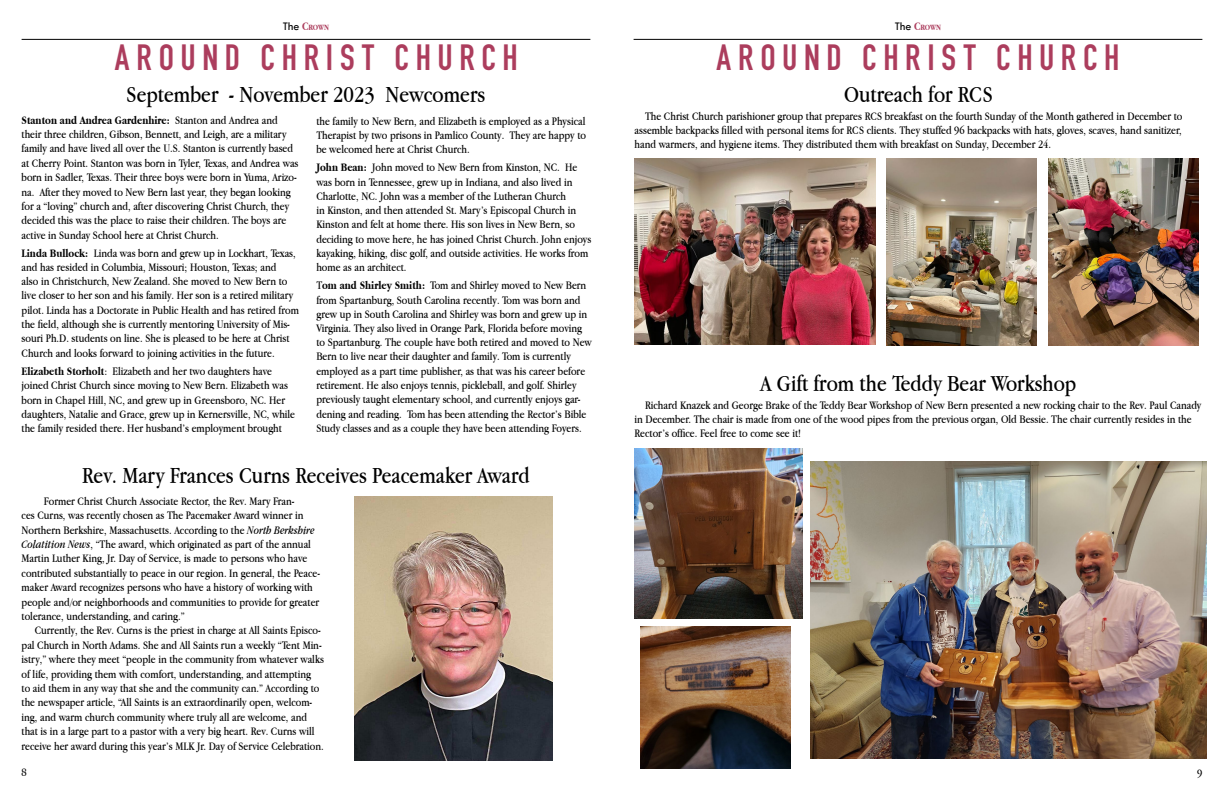
<style>
.page{position:relative;width:1224px;height:792px;background:#fff}
.page>*{position:absolute;margin:0;border:0;box-sizing:border-box;transform-origin:0 0}
.t1{font:700 36px "DIN Condensed";letter-spacing:.185em;color:#ac3d5d}
.t2{font:24px "Apple Garamond";color:#000}
.t3{font:12px/14.4px "Apple Garamond";color:#000}
.t4{font:700 8.4px "Apple Garamond";letter-spacing:-.005em;color:#ac3d5d}
.s1{font-family:"Tw Cen";font-weight:400;font-size:12px;color:#000}
.s2{font-size:12px}
.s3{font-weight:700}
.s4{font-style:italic}
</style>
<div class="page">
<hr style="left:634px;top:39px;width:568px;height:1px;background:#000">
<hr style="left:22px;top:39px;width:568px;height:1px;background:#000">
<img style="left:635px;top:158px;width:241px;height:187px">
<img style="left:887px;top:158px;width:149px;height:187px">
<img style="left:1048px;top:158px;width:150px;height:187px">
<img style="left:355px;top:497px;width:198px;height:264px">
<img style="left:635px;top:448px;width:167px;height:170px">
<img style="left:810px;top:462px;width:396px;height:297px">
<img style="left:641px;top:626px;width:150px;height:142px">
<p class="t4" style="left:283px;top:23px;width:48px"><span class="s1">The</span> <span class="s2">C</span>ROWN</p>
<h1 class="t1" style="left:115px;top:33px;width:405px">AROUND CHRIST CHURCH</h1>
<h2 class="t2" style="left:127px;top:80px;width:360px">September - November 2023 Newcomers</h2>
<p class="t3" style="left:22px;top:112px;width:278px"><span class="s3">Stanton and Andrea Gardenhire:</span> Stanton and Andrea and their three children, Gibson, Bennett, and Leigh, are a military family and have lived all over the U.S. Stanton is currently based at Cherry Point. Stanton was born in Tyler, Texas, and Andrea was born in Sadler, Texas. Their three boys were born in Yuma, Arizo&shy;na. After they moved to New Bern last year, they began looking for a “loving” church and, after discovering Christ Church, they decided this was the place to raise their children. The boys are active in Sunday School here at Christ Church.</p>
<p class="t3" style="left:22px;top:246px;width:279px"><span class="s3">Linda Bullock:</span> Linda was born and grew up in Lockhart, Texas, and has resided in Columbia, Missouri; Houston, Texas; and<br>also in Christchurch, New Zealand. She moved to New Bern to live closer to her son and his family. Her son is a retired military pilot. Linda has a Doctorate in Public Health and has retired from the field, although she is currently mentoring University of Mis&shy;souri Ph.D. students on line. She is pleased to be here at Christ Church and looks forward to joining activities in the future.</p>
<p class="t3" style="left:22px;top:363px;width:275px"><span class="s3">Elizabeth Storholt</span>: Elizabeth and her two daughters have joined Christ Church since moving to New Bern. Elizabeth was born in Chapel Hill, NC, and grew up in Greensboro, NC. Her daughters, Natalie and Grace, grew up in Kernersville, NC, while the family resided there. Her husband’s employment brought</p>
<p class="t3" style="left:316px;top:113px;width:271px;text-align:justify">the family to New Bern, and Elizabeth is employed as a Physical Therapist by two prisons in Pamlico County. They are happy to be welcomed here at Christ Church.</p>
<p class="t3" style="left:316px;top:160px;width:276px"><span class="s3">John Bean:</span> John moved to New Bern from Kinston, NC. He was born in Tennessee, grew up in Indiana, and also lived in Charlotte, NC. John was a member of the Lutheran Church<br>in Kinston, and then attended St. Mary’s Episcopal Church in Kinston and felt at home there. His son lives in New Bern, so deciding to move here, he has joined Christ Church. John enjoys kayaking, hiking, disc golf, and outside activities. He works from home as an architect.</p>
<p class="t3" style="left:316px;top:278px;width:277px">T<span class="s3">om and Shirley Smith:</span> Tom and Shirley moved to New Bern from Spartanburg, South Carolina recently. Tom was born and grew up in South Carolina and Shirley was born and grew up in Virginia. They also lived in Orange Park, Florida before moving to Spartanburg. The couple have both retired and moved to New Bern to live near their daughter and family. Tom is currently employed as a part time publisher, as that was his career before retirement. He also enjoys tennis, pickleball, and golf. Shirley previously taught elementary school, and currently enjoys gar&shy;dening and reading. Tom has been attending the Rector’s Bible Study classes and as a couple they have been attending Foyers.</p>
<h2 class="t2" style="left:82px;top:461px;width:449px">Rev. Mary Frances Curns Receives Peacemaker Award</h2>
<p class="t3" style="left:22px;top:494px;width:300px;text-indent:22px">Former Christ Church Associate Rector, the Rev. Mary Fran-<br>ces Curns, was recently chosen as The Pacemaker Award winner in Northern Berkshire, Massachusetts. According to the <span class="s4">North Berkshire Colatition News</span>, “The award, which originated as part of the annual Martin Luther King, Jr. Day of Service, is made to persons who have contributed substantially to peace in our region. In general, the Peace&shy;maker Award recognizes persons who have a history of working with people and/or neighborhoods and communities to provide for greater tolerance, understanding, and caring.”</p>
<p class="t3" style="left:22px;top:623px;width:304px;text-indent:13px">Currently, the Rev. Curns is the priest in charge at All Saints Episco&shy;pal Church in North Adams. She and All Saints run a weekly “Tent Min&shy;istry,” where they meet “people in the community from whatever walks of life, providing them with comfort, understanding, and attempting<br>to aid them in any way that she and the community can.” According to the newspaper article, “All Saints is an extraordinarily open, welcom&shy;ing, and warm church community where truly all are welcome, and that is in a large part to a pastor with a very big heart. Rev. Curns will receive her award during this year’s MLK Jr. Day of Service Celebration.</p>
<p class="t3" style="left:22px;top:765px;width:7px">8</p>
<p class="t4" style="left:895px;top:23px;width:48px"><span class="s1">The</span> <span class="s2">C</span>ROWN</p>
<h1 class="t1" style="left:716px;top:33px;width:405px">AROUND CHRIST CHURCH</h1>
<h2 class="t2" style="left:844px;top:80px;width:150px">Outreach for RCS</h2>
<p class="t3" style="left:635px;top:109px;width:549px;line-height:14px;text-align:justify;text-indent:11px">The Christ Church parishioner group that prepares RCS breakfast on the fourth Sunday of the Month gathered in December to assemble backpacks filled with personal items for RCS clients. They stuffed 96 backpacks with hats, gloves, scaves, hand sanitizer, hand warmers, and hygiene items. They distributed them with breakfast on Sunday, December 24.</p>
<h2 class="t2" style="left:761px;top:369px;width:317px">A Gift from the Teddy Bear Workshop</h2>
<p class="t3" style="left:635px;top:398px;width:568px;line-height:14px;text-indent:11px">Richard Knazek and George Brake of the Teddy Bear Workshop of New Bern presented a new rocking chair to the Rev. Paul Canady in December. The chair is made from one of the wood pipes from the previous organ, Old Bessie. The chair currently resides in the<br>Rector’s office. Feel free to come see it!</p>
<p class="t3" style="left:1197px;top:766px;width:7px">9</p>
</div>
